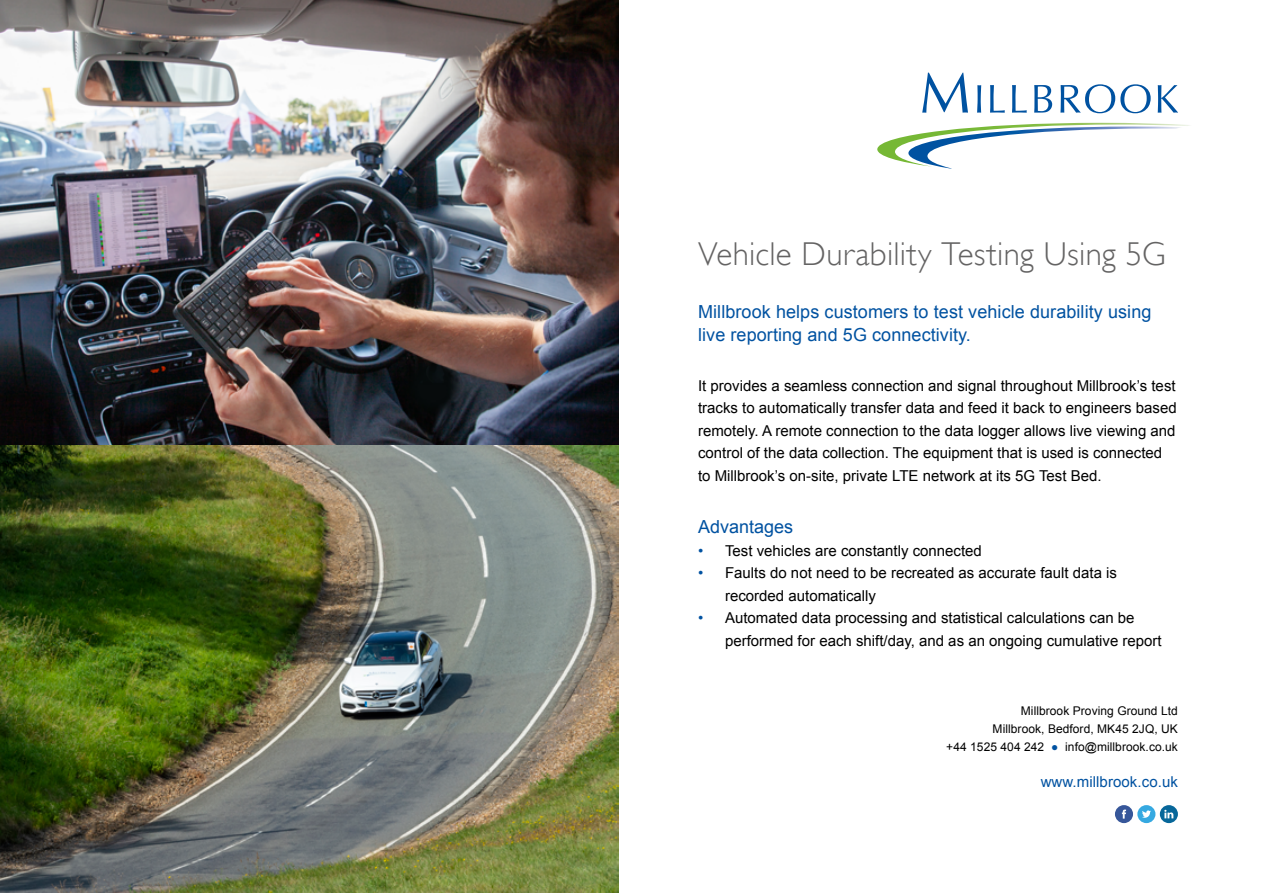
<style>
.page{position:relative;width:1263px;height:893px;background:#fff}
.page>*{position:absolute;margin:0;border:0;box-sizing:border-box;transform-origin:0 0}
.t1{font:300 33px "Gill Sans";letter-spacing:.01em;color:#646363}
.t2{font:18px/22.5px "Arial";letter-spacing:.005em;color:#0052a1}
.t3{font:15px/22.5px "Arial";color:#000}
.t4{font:15px "Arial";letter-spacing:.005em;color:#0052a1}
.t5{font:12px/18px "Arial";letter-spacing:.005em;color:#000;text-align:right}
.s1{color:#0052a1}
</style>
<div class="page">
<svg style="left:922px;top:73px;width:46px;height:40px"></svg>
<svg style="left:977px;top:85px;width:4px;height:28px"></svg>
<svg style="left:990px;top:85px;width:15px;height:28px"></svg>
<svg style="left:1012px;top:85px;width:15px;height:28px"></svg>
<svg style="left:1034px;top:85px;width:18px;height:28px"></svg>
<svg style="left:1060px;top:84px;width:91px;height:29px"></svg>
<svg style="left:1158px;top:85px;width:20px;height:28px"></svg>
<svg style="left:877px;top:123px;width:313px;height:46px"></svg>
<img style="left:0;top:0;width:619px;height:445px">
<svg style="left:1115px;top:805px;width:63px;height:18px"></svg>
<img style="left:0;top:445px;width:619px;height:448px">
<h1 class="t1" style="left:698px;top:235px;width:469px">Vehicle Durability Testing Using 5G</h1>
<p class="t2" style="left:698px;top:301px;width:455px">Millbrook helps customers to test vehicle durability using live reporting and 5G connectivity.</p>
<p class="t3" style="left:698px;top:374px;width:480px">It provides a seamless connection and signal throughout Millbrook’s test tracks to automatically transfer data and feed it back to engineers based remotely. A remote connection to the data logger allows live viewing and control of the data collection. The equipment that is used is connected to Millbrook’s on-site, private LTE network at its 5G Test Bed.</p>
<p class="t2" style="left:698px;top:516px;width:97px">Advantages</p>
<p class="t3" style="left:698px;top:539px;width:285px"><span class="s1">•</span> Test vehicles are constantly connected</p>
<p class="t3" style="left:725px;top:562px;width:393px;text-indent:-27px"><span class="s1">•</span> Faults do not need to be recreated as accurate fault data is recorded automatically</p>
<p class="t3" style="left:725px;top:607px;width:438px;text-indent:-27px"><span class="s1">•</span> Automated data processing and statistical calculations can be performed for each shift/day, and as an ongoing cumulative report</p>
<p class="t5" style="left:946px;top:702px;width:233px">Millbrook Proving Ground Ltd<br>Millbrook, Bedford, MK45 2JQ, UK<br>+44 1525 404 242 <span class="s1">●</span> info@millbrook.co.uk</p>
<p class="t4" style="left:1041px;top:772px;width:139px">www.millbrook.co.uk</p>
</div>
